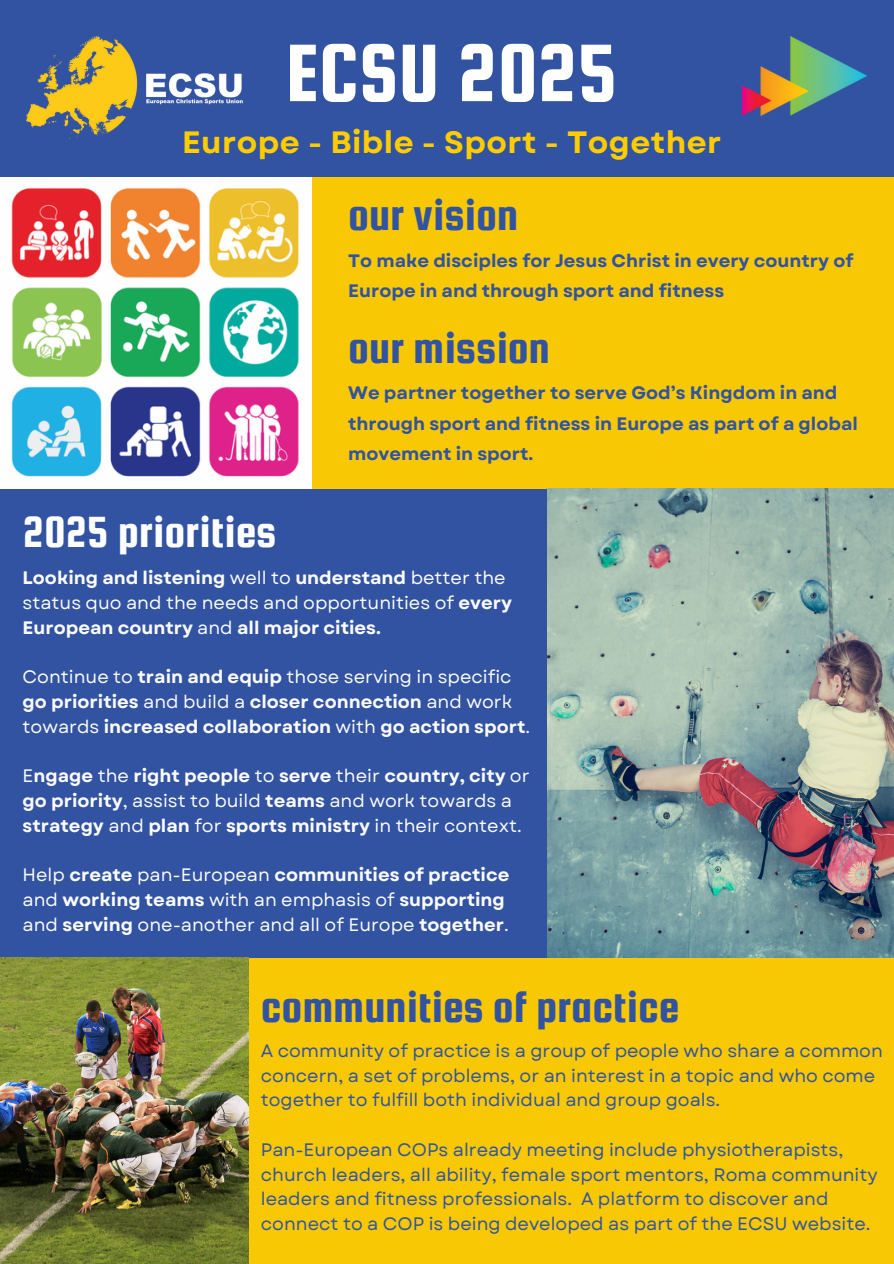
<style>
.page{position:relative;width:894px;height:1264px;background:#fff}
.page>*{position:absolute;margin:0;border:0;box-sizing:border-box;transform-origin:0 0}
.t1{font:87.3px "Squada One";color:#fffefe}
.t2{font:46.65px "Squada One";color:#3153a1}
.t3{font:46.65px "Squada One";color:#fffefe}
.t4{font:700 30.75px "Garet";letter-spacing:.015em;color:#fc0}
.t5{font:700 18px/24.8px "Garet";color:#fbfbfb}
.t6{font:18px/24.8px "Garet";color:#3153a1}
.t7{font:700 18px/30.3px "Garet";color:#3153a1}
.t8{font:18px/24.8px "Garet";color:#fbfbfb}
.s1{font-weight:400}
.s2{font-weight:700}
</style>
<div class="page">
<div style="left:0;top:0;width:893px;height:1263px;background:#3153a1"></div>
<div style="left:311px;top:177px;width:582px;height:311px;background:#f8c805"></div>
<img style="left:0;top:177px;width:311px;height:311px">
<img style="left:547px;top:488px;width:346px;height:469px">
<div style="left:0;top:957px;width:893px;height:306px;background:#f8c805"></div>
<img style="left:741px;top:36px;width:125px;height:80px">
<img style="left:27px;top:36px;width:216px;height:103px">
<img style="left:0;top:957px;width:248px;height:306px">
<p class="t1" style="left:285px;top:26px;width:333px">ECSU 2025</p>
<p class="t4" style="left:182px;top:120px;width:540px">Europe - Bible - Sport - Together</p>
<p class="t2" style="left:348px;top:190px;width:171px">our vision</p>
<p class="t7" style="left:348px;top:245px;width:506px">To make disciples for Jesus Christ in every country of<br>Europe in and through sport and fitness</p>
<h4 class="t2" style="left:348px;top:322px;width:203px">our mission</h4>
<p class="t3" style="left:23px;top:506px;width:255px">2025 priorities</p>
<h2 class="t7" style="left:348px;top:378px;width:511px">We partner together to serve God’s Kingdom in and through sport and fitness in Europe as part of a global movement in sport.</h2>
<p class="t5" style="left:23px;top:565px;width:491px">Looking and listening <span class="s1">well to</span> understand <span class="s1">better the status quo and the needs and opportunities of</span> every<br>European country <span class="s1">and</span> all major cities.</p>
<h2 class="t5" style="left:23px;top:664px;width:509px"><span class="s1">Continue to</span> train and equip <span class="s1">those serving in specific </span>go priorities <span class="s1">and build a</span> closer connection <span class="s1">and work towards</span> increased collaboration <span class="s1">with</span> go action sport<span class="s1">.</span></h2>
<h4 class="t5" style="left:23px;top:763px;width:508px"><span class="s1">E</span>ngage <span class="s1">the</span> right people <span class="s1">to</span> serve <span class="s1">their</span> country, city <span class="s1">or </span>go priority<span class="s1">, assist to build</span> teams <span class="s1">and work towards a </span>strategy <span class="s1">and</span> plan <span class="s1">for</span> sports ministry <span class="s1">in their context.</span></h4>
<h2 class="t8" style="left:23px;top:862px;width:488px">Help <span class="s2">create</span> pan-European <span class="s2">communities of practice </span>and <span class="s2">working teams</span> with an emphasis of <span class="s2">supporting </span>and <span class="s2">serving</span> one-another and all of Europe <span class="s2">together</span>.</h2>
<p class="t2" style="left:261px;top:981px;width:420px">communities of practice</p>
<p class="t6" style="left:261px;top:1038px;width:623px">A community of practice is a group of people who share a common concern, a set of problems, or an interest in a topic and who come together to fulfill both individual and group goals.</p>
<p class="t6" style="left:261px;top:1137px;width:618px">Pan-European COPs already meeting include physiotherapists, church leaders, all ability, female sport mentors, Roma community leaders and fitness professionals. A platform to discover and connect to a COP is being developed as part of the ECSU website.</p>
</div>
